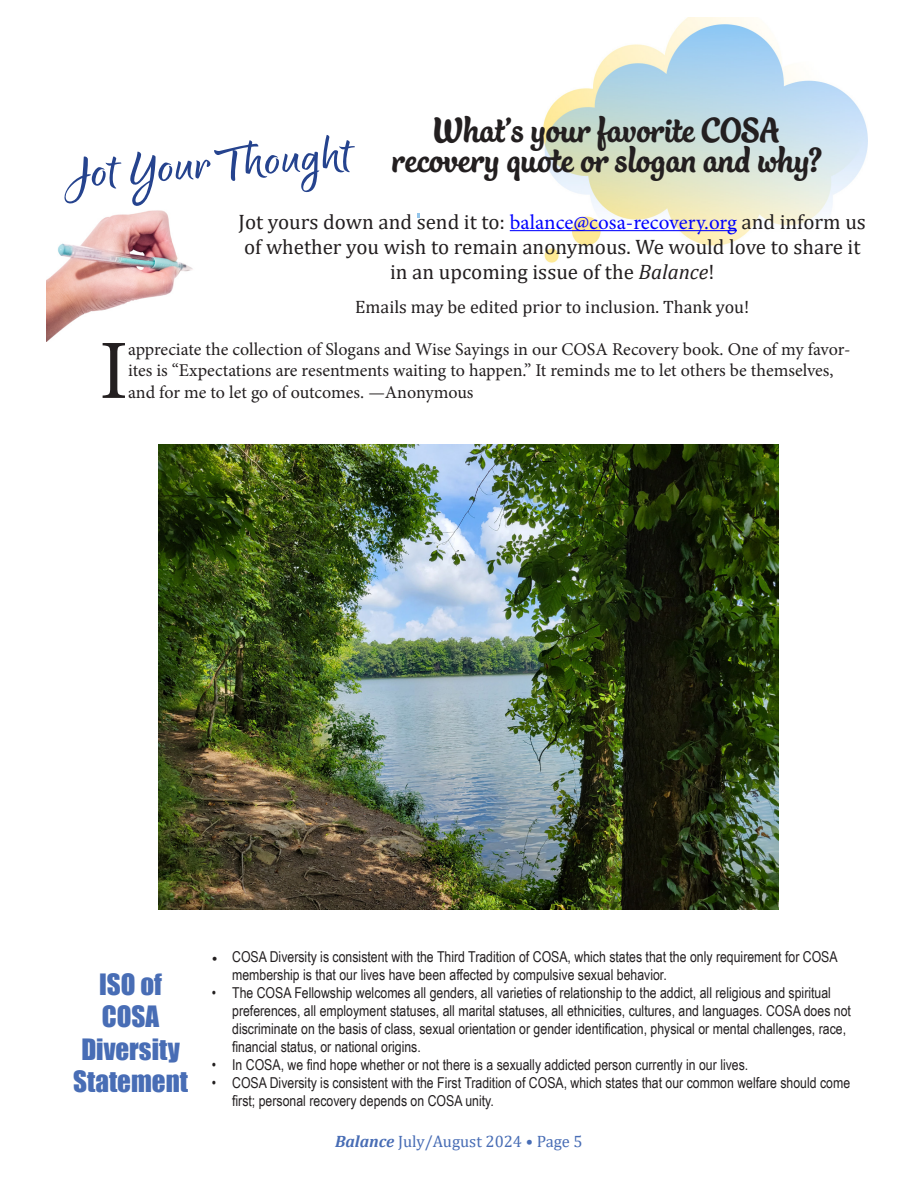
<style>
.page{position:relative;width:918px;height:1188px;background:#fff}
.page>*{position:absolute;margin:0;border:0;box-sizing:border-box;transform-origin:0 0}
.t1{font:84.45px "Minion Pro";color:#231f20}
.t2{font:50.7px "Good Karma Smooth Wide Upright";color:#25438e}
.t3{font:42px "Bali Script";color:#231f20}
.t4{font:27px/32.4px "Impact";color:#486db5;text-align:center}
.t5{font:21px/25.2px "Cambria";color:#231f20;text-align:center}
.t6{font:18px/21.6px "Minion Pro";letter-spacing:-.005em;color:#231f20}
.t7{font:18px "Cambria";color:#231f20}
.t8{font:16.5px "Cambria";color:#486db5}
.t9{font:15px/18px "Arial Narrow";color:#231f20}
.s1{font-family:"Minion Pro";color:#00f}
.s2{font-style:italic}
.s3{font-family:"Minion Pro"}
.s4{font-weight:700;font-style:italic}
</style>
<div class="page">
<img style="left:520px;top:17px;width:348px;height:246px">
<img style="left:47px;top:210px;width:146px;height:132px">
<hr style="left:510px;top:230px;width:227px;height:1px;background:#00f">
<img style="left:158px;top:445px;width:620px;height:465px">
<p class="t2" style="left:65px;top:144px;width:286px;rotate:-4deg">Jot Your Thought</p>
<p class="t3" style="left:433px;top:109px;width:348px">What’s your favorite COSA</p>
<p class="t3" style="left:392px;top:139px;width:431px">recovery quote or slogan and why?</p>
<p class="t5" style="left:239px;top:209px;width:629px">Jot yours down and send it to: <span class="s1">balance@cosa-recovery.org</span> and inform us</p>
<p class="t5" style="left:244px;top:234px;width:618px">of whether you wish to remain anonymous. We would love to share it in an upcoming issue of the <span class="s2">Balance</span>!</p>
<p class="t7" style="left:355px;top:297px;width:396px">Emails may be edited prior to inclusion. Thank you!</p>
<p class="t1" style="left:99px;top:314px;width:30px">I</p>
<p class="t6" style="left:128px;top:338px;width:724px">appreciate the collection of Slogans and Wise Sayings in our COSA Recovery book. One of my favor&shy;ites is “Expectations are resentments waiting to happen.” It reminds me to let others be themselves, and for me to let go of outcomes. —Anonymous</p>
<p class="t4" style="left:73px;top:967px;width:116px">ISO of<br>COSA<br>Diversity<br>Statement</p>
<p class="t9" style="left:232px;top:947px;width:607px;text-indent:-20px"><span class="s3">•</span> COSA Diversity is consistent with the Third Tradition of COSA, which states that the only requirement for COSA membership is that our lives have been affected by compulsive sexual behavior.</p>
<p class="t9" style="left:232px;top:983px;width:620px;text-indent:-20px">• The COSA Fellowship welcomes all genders, all varieties of relationship to the addict, all religious and spiritual preferences, all employment statuses, all marital statuses, all ethnicities, cultures, and languages. COSA does not discriminate on the basis of class, sexual orientation or gender identification, physical or mental challenges, race, financial status, or national origins.</p>
<p class="t9" style="left:212px;top:1055px;width:538px">• In COSA, we find hope whether or not there is a sexually addicted person currently in our lives.</p>
<p class="t9" style="left:232px;top:1073px;width:620px;text-indent:-20px">• COSA Diversity is consistent with the First Tradition of COSA, which states that our common welfare should come first; personal recovery depends on COSA unity.</p>
<p class="t8" style="left:335px;top:1131px;width:249px"><span class="s4">Balance</span> July/August 2024 • Page 5</p>
</div>
